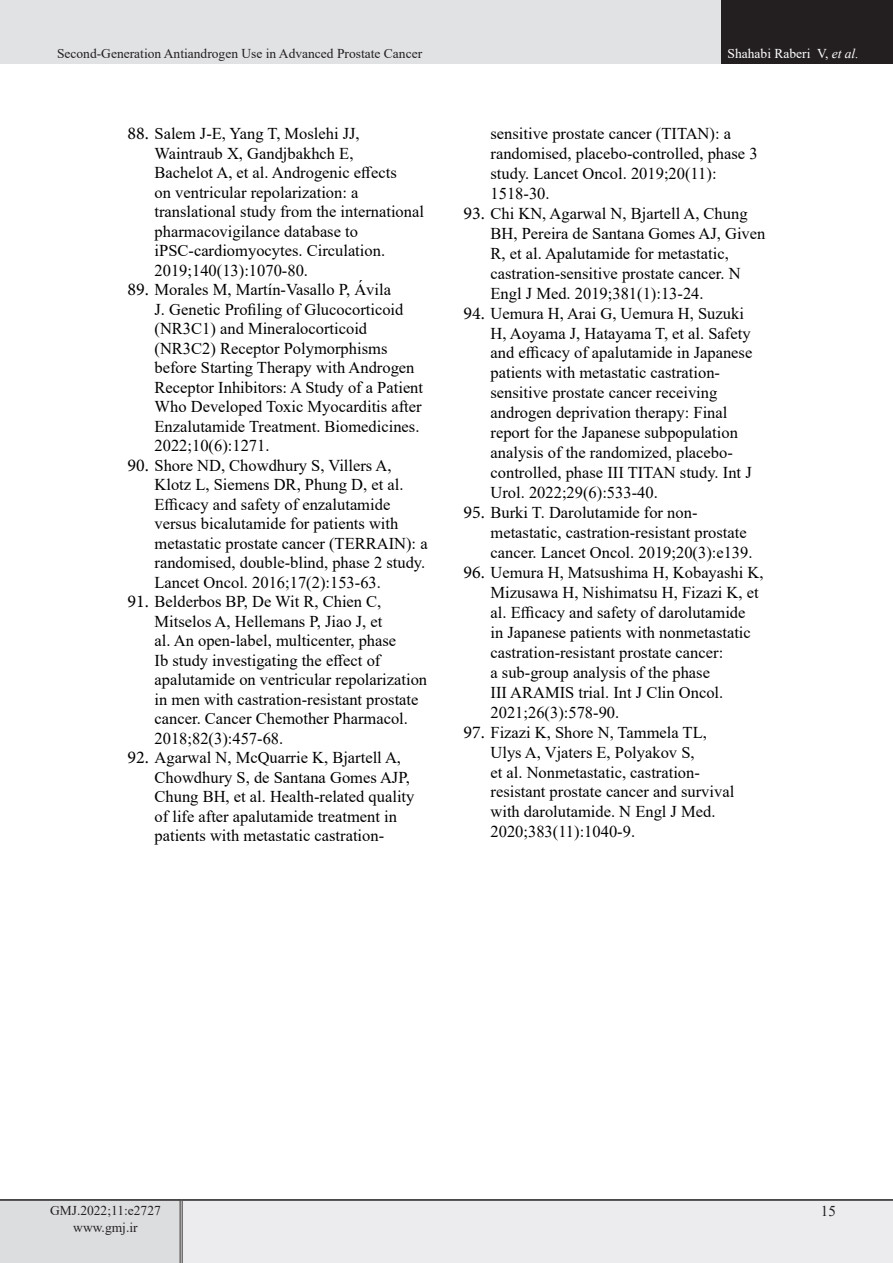
<style>
.page{position:relative;width:893px;height:1263px;background:#fff}
.page>*{position:absolute;margin:0;border:0;box-sizing:border-box;transform-origin:0 0}
.t1{font:16.5px/19.5px "Times New Roman";color:#000}
.t2{font:15px "Times New Roman";color:#231f20}
.eeeeeeeeeeee{font:13.5px "Times New Roman";color:#231f20}
.t3{font:13.5px "Times New Roman";color:#fff}
.s1{font-style:italic}
.s2{font-family:"Minion Pro";font-size:18px}
</style>
<div class="page">
<div style="left:0;top:1200px;width:181px;height:63px;background:#dcdddf"></div>
<div style="left:181px;top:1200px;width:712px;height:63px;background:#ececee"></div>
<hr style="left:180px;top:1201px;width:3px;height:62px;background:#fff">
<hr style="left:180px;top:1201px;width:1px;height:62px;background:#231f20">
<hr style="left:182px;top:1201px;width:1px;height:62px;background:#231f20">
<hr style="left:0;top:1199px;width:181px;height:2px;background:#231f20">
<hr style="left:181px;top:1199px;width:712px;height:2px;background:#231f20">
<div style="left:0;top:0;width:722px;height:64px;background:#e1e2e4"></div>
<div style="left:722px;top:0;width:171px;height:64px;background:#231f20"></div>
<p class="eeeeeeeeeeee" style="left:57px;top:44px;width:367px">Second-Generation Antiandrogen Use in Advanced Prostate Cancer</p>
<p class="t3" style="left:728px;top:44px;width:133px">Shahabi Raberi V, <span class="s1">et al.</span></p>
<p class="t1" style="left:155px;top:123px;width:271px;text-indent:-27px"><span class="s2">88.</span> Salem J-E, Yang T, Moslehi JJ, Waintraub X, Gandjbakhch E,<br>Bachelot A, et al. Androgenic effects<br>on ventricular repolarization: a translational study from the international pharmacovigilance database to iPSC-cardiomyocytes. Circulation.<br>2019;140(13):1070-80.</p>
<p class="t1" style="left:155px;top:279px;width:270px;text-indent:-27px"><span class="s2">89.</span> Morales M, Martín-Vasallo P, Ávila<br>J. Genetic Profiling of Glucocorticoid (NR3C1) and Mineralocorticoid (NR3C2) Receptor Polymorphisms before Starting Therapy with Androgen Receptor Inhibitors: A Study of a Patient Who Developed Toxic Myocarditis after Enzalutamide Treatment. Biomedicines.<br>2022;10(6):1271.</p>
<p class="t1" style="left:155px;top:455px;width:275px;text-indent:-27px"><span class="s2">90.</span> Shore ND, Chowdhury S, Villers A, Klotz L, Siemens DR, Phung D, et al.<br>Efficacy and safety of enzalutamide versus bicalutamide for patients with metastatic prostate cancer (TERRAIN): a randomised, double-blind, phase 2 study.<br>Lancet Oncol. 2016;17(2):153-63.</p>
<p class="t1" style="left:155px;top:591px;width:274px;text-indent:-27px"><span class="s2">91.</span> Belderbos BP, De Wit R, Chien C, Mitselos A, Hellemans P, Jiao J, et<br>al. An open-label, multicenter, phase<br>Ib study investigating the effect of apalutamide on ventricular repolarization in men with castration-resistant prostate cancer. Cancer Chemother Pharmacol.<br>2018;82(3):457-68.</p>
<p class="t1" style="left:155px;top:747px;width:261px;text-indent:-27px"><span class="s2">92.</span> Agarwal N, McQuarrie K, Bjartell A, Chowdhury S, de Santana Gomes AJP, Chung BH, et al. Health-related quality of life after apalutamide treatment in patients with metastatic castration-</p>
<p class="t1" style="left:490px;top:123px;width:269px;line-height:20px">sensitive prostate cancer (TITAN): a randomised, placebo-controlled, phase 3 study. Lancet Oncol. 2019;20(11):<br>1518-30.</p>
<p class="t1" style="left:490px;top:203px;width:276px;line-height:20px;text-indent:-27px"><span class="s2">93.</span> Chi KN, Agarwal N, Bjartell A, Chung BH, Pereira de Santana Gomes AJ, Given R, et al. Apalutamide for metastatic, castration-sensitive prostate cancer. N Engl J Med. 2019;381(1):13-24.</p>
<p class="t1" style="left:490px;top:303px;width:263px;line-height:20px;text-indent:-27px"><span class="s2">94.</span> Uemura H, Arai G, Uemura H, Suzuki H, Aoyama J, Hatayama T, et al. Safety and efficacy of apalutamide in Japanese patients with metastatic castration&shy;sensitive prostate cancer receiving androgen deprivation therapy: Final report for the Japanese subpopulation analysis of the randomized, placebo&shy;controlled, phase III TITAN study. Int J Urol. 2022;29(6):533-40.</p>
<p class="t1" style="left:490px;top:502px;width:264px;line-height:20px;text-indent:-27px"><span class="s2">95.</span> Burki T. Darolutamide for non&shy;metastatic, castration-resistant prostate cancer. Lancet Oncol. 2019;20(3):e139.</p>
<p class="t1" style="left:490px;top:562px;width:275px;line-height:20px;text-indent:-27px"><span class="s2">96.</span> Uemura H, Matsushima H, Kobayashi K, Mizusawa H, Nishimatsu H, Fizazi K, et al. Efficacy and safety of darolutamide<br>in Japanese patients with nonmetastatic castration-resistant prostate cancer:<br>a sub-group analysis of the phase<br>III ARAMIS trial. Int J Clin Oncol.<br>2021;26(3):578-90.</p>
<p class="t1" style="left:490px;top:721px;width:245px;line-height:20px;text-indent:-27px"><span class="s2">97.</span> Fizazi K, Shore N, Tammela TL,<br>Ulys A, Vjaters E, Polyakov S,<br>et al. Nonmetastatic, castration&shy;resistant prostate cancer and survival with darolutamide. N Engl J Med.<br>2020;383(11):1040-9.</p>
<p class="eeeeeeeeeeee" style="left:50px;top:1201px;width:112px">GMJ.2022;11:e2727</p>
<p class="eeeeeeeeeeee" style="left:73px;top:1217px;width:66px">www.gmj.ir</p>
<p class="t2" style="left:821px;top:1201px;width:16px">15</p>
</div>
